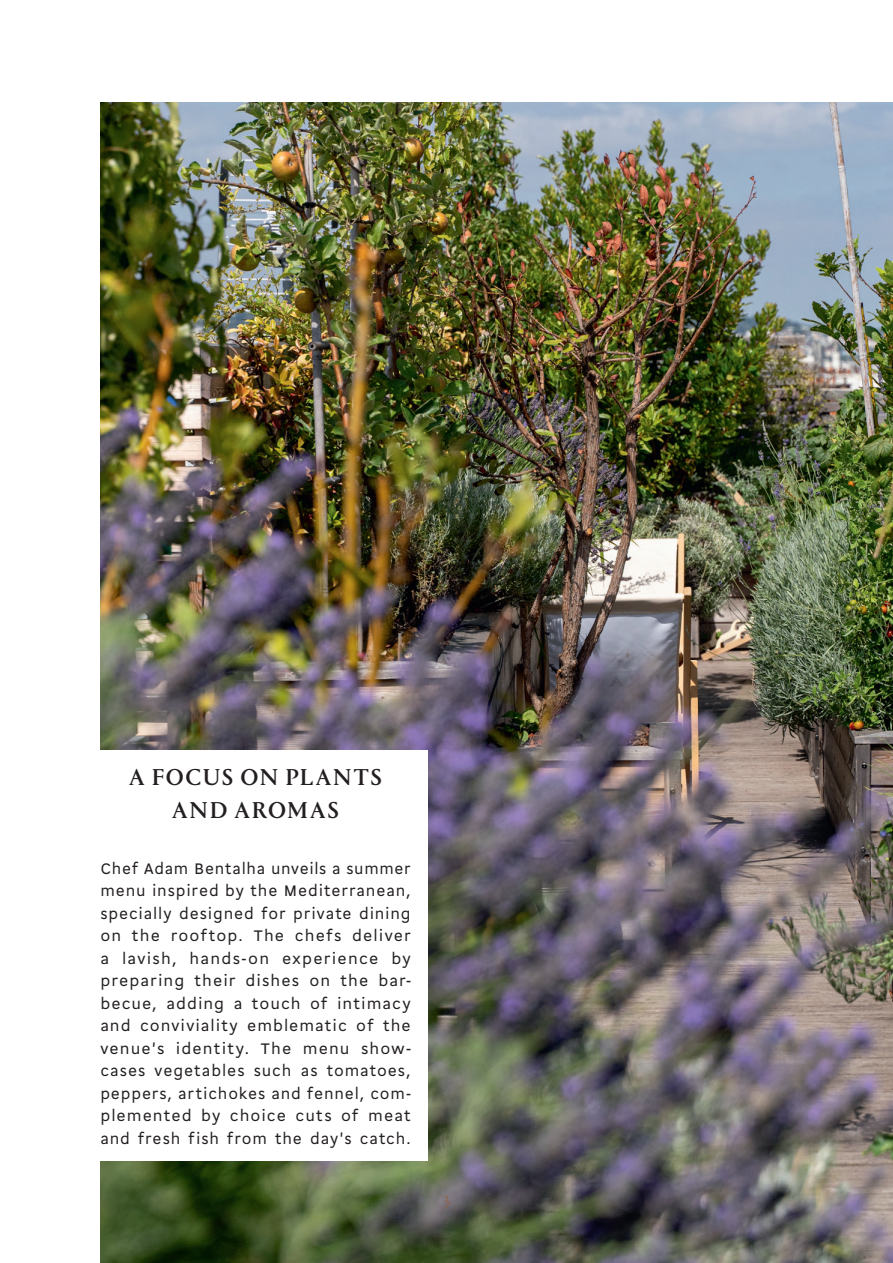
<style>
.page{position:relative;width:893px;height:1263px;background:#fff}
.page>*{position:absolute;margin:0;border:0;box-sizing:border-box;transform-origin:0 0}
.t1{font:500 24px/33px "Portrait";letter-spacing:.065em;color:#231f20;text-align:center}
.t2{font:300 18px "Portrait";color:#8c644b}
.t3{font:16.5px/22.5px "Cogito";letter-spacing:.055em;color:#231f20;text-align:justify}
</style>
<div class="page">
<img style="left:100px;top:102px;width:793px;height:1161px">
<div style="left:100px;top:751px;width:328px;height:410px;background:#fff"></div>
<h1 class="t1" style="left:129px;top:762px;width:254px">A FOCUS ON PLANTS<br>AND AROMAS</h1>
<p class="t3" style="left:100px;top:858px;width:312px">Chef Adam Bentalha unveils a summer menu inspired by the Mediterranean, specially designed for private dining on the rooftop. The chefs deliver a lavish, hands-on experience by preparing their dishes on the bar&shy;becue, adding a touch of intimacy and conviviality emblematic of the venue's identity. The menu show&shy;cases vegetables such as tomatoes, peppers, artichokes and fennel, com&shy;plemented by choice cuts of meat and fresh fish from the day's catch.</p>
<p class="t2" style="left:443px;top:1195px;width:9px">3</p>
</div>
